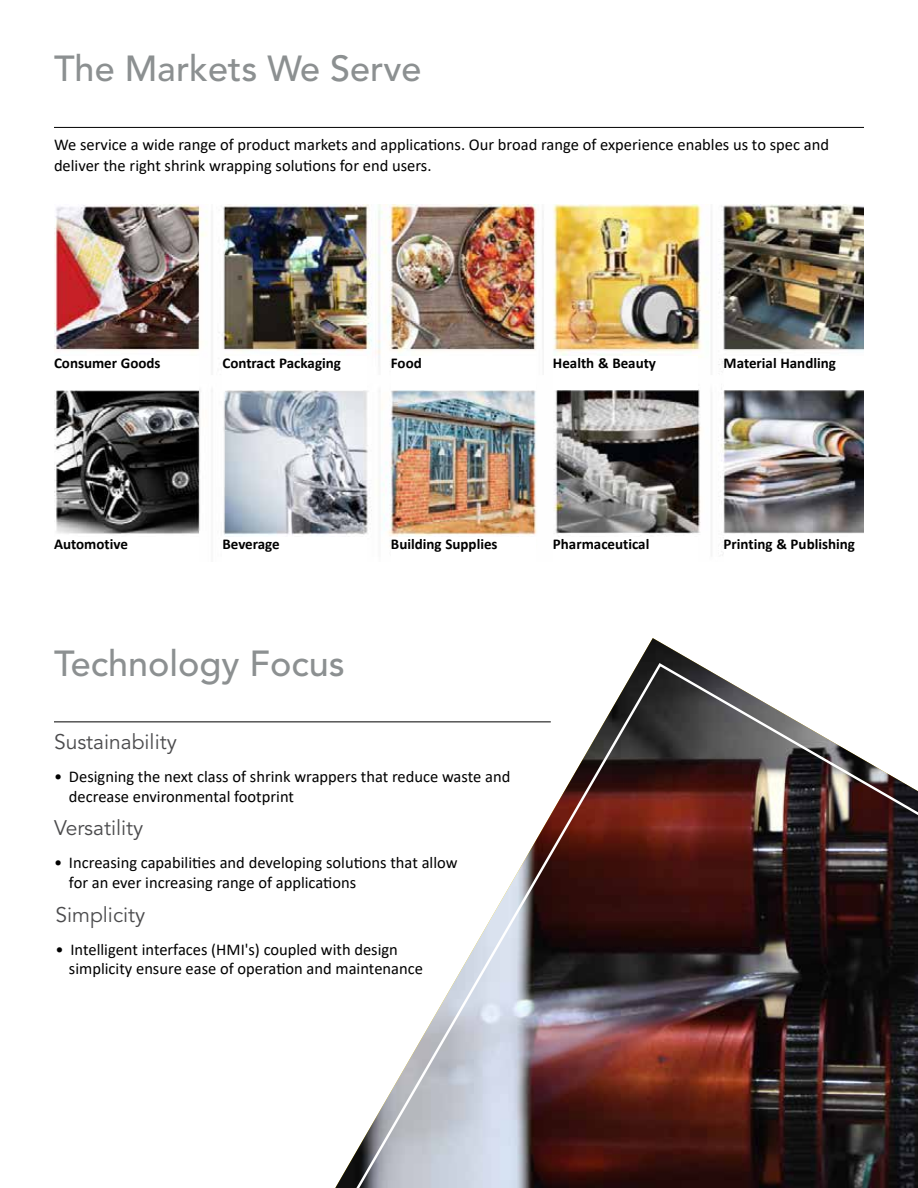
<style>
.page{position:relative;width:918px;height:1188px;background:#fff}
.page>*{position:absolute;margin:0;border:0;box-sizing:border-box;transform-origin:0 0}
.t1{font:500 36px "Avenir LT Std";color:#8c9091}
.t2{font:21px "Avenir LT Std";color:#4b4b4d}
.t3{font:16.5px/19.5px "Calibri";color:#000}
.t4{font:700 15px "Calibri";color:#000}
</style>
<div class="page">
<img style="left:333px;top:661px;width:585px;height:527px">
<hr style="left:54px;top:721px;width:497px;height:1px;background:#000">
<hr style="left:54px;top:127px;width:810px;height:1px;background:#000">
<img style="left:54px;top:204px;width:810px;height:352px">
<div style="left:54px;top:357px;width:145px;height:33px;background:#fff"></div>
<div style="left:54px;top:538px;width:145px;height:41px;background:#fff"></div>
<div style="left:222px;top:357px;width:145px;height:33px;background:#fff"></div>
<div style="left:222px;top:538px;width:145px;height:41px;background:#fff"></div>
<div style="left:391px;top:357px;width:145px;height:33px;background:#fff"></div>
<div style="left:391px;top:538px;width:145px;height:41px;background:#fff"></div>
<div style="left:553px;top:357px;width:145px;height:33px;background:#fff"></div>
<div style="left:553px;top:538px;width:145px;height:41px;background:#fff"></div>
<div style="left:724px;top:357px;width:144px;height:33px;background:#fff"></div>
<div style="left:724px;top:538px;width:144px;height:41px;background:#fff"></div>
<h1 class="t1" style="left:54px;top:48px;width:369px">The Markets We Serve</h1>
<p class="t3" style="left:54px;top:134px;width:777px;line-height:21px">We service a wide range of product markets and applications. Our broad range of experience enables us to spec and deliver the right shrink wrapping solutions for end users.</p>
<p class="t4" style="left:54px;top:352px;width:108px">Consumer Goods</p>
<p class="t4" style="left:222px;top:352px;width:120px">Contract Packaging</p>
<p class="t4" style="left:391px;top:352px;width:32px">Food</p>
<p class="t4" style="left:553px;top:352px;width:105px">Health &amp; Beauty</p>
<p class="t4" style="left:724px;top:352px;width:114px">Material Handling</p>
<p class="t4" style="left:54px;top:534px;width:75px">Automotive</p>
<p class="t4" style="left:222px;top:534px;width:59px">Beverage</p>
<p class="t4" style="left:391px;top:534px;width:108px">Building Supplies</p>
<p class="t4" style="left:553px;top:534px;width:98px">Pharmaceutical</p>
<p class="t4" style="left:724px;top:534px;width:133px">Printing &amp; Publishing</p>
<h1 class="t1" style="left:54px;top:643px;width:292px">Technology Focus</h1>
<p class="t2" style="left:54px;top:730px;width:124px">Sustainability</p>
<p class="t3" style="left:69px;top:766px;width:443px;text-indent:-15px">• Designing the next class of shrink wrappers that reduce waste and decrease environmental footprint</p>
<p class="t2" style="left:54px;top:816px;width:91px">Versatility</p>
<p class="t3" style="left:69px;top:853px;width:390px;text-indent:-15px">• Increasing capabilities and developing solutions that allow for an ever increasing range of applications</p>
<p class="t2" style="left:56px;top:902px;width:91px">Simplicity</p>
<p class="t3" style="left:69px;top:939px;width:355px;text-indent:-13px">• Intelligent interfaces (HMI's) coupled with design simplicity ensure ease of operation and maintenance</p>
</div>
